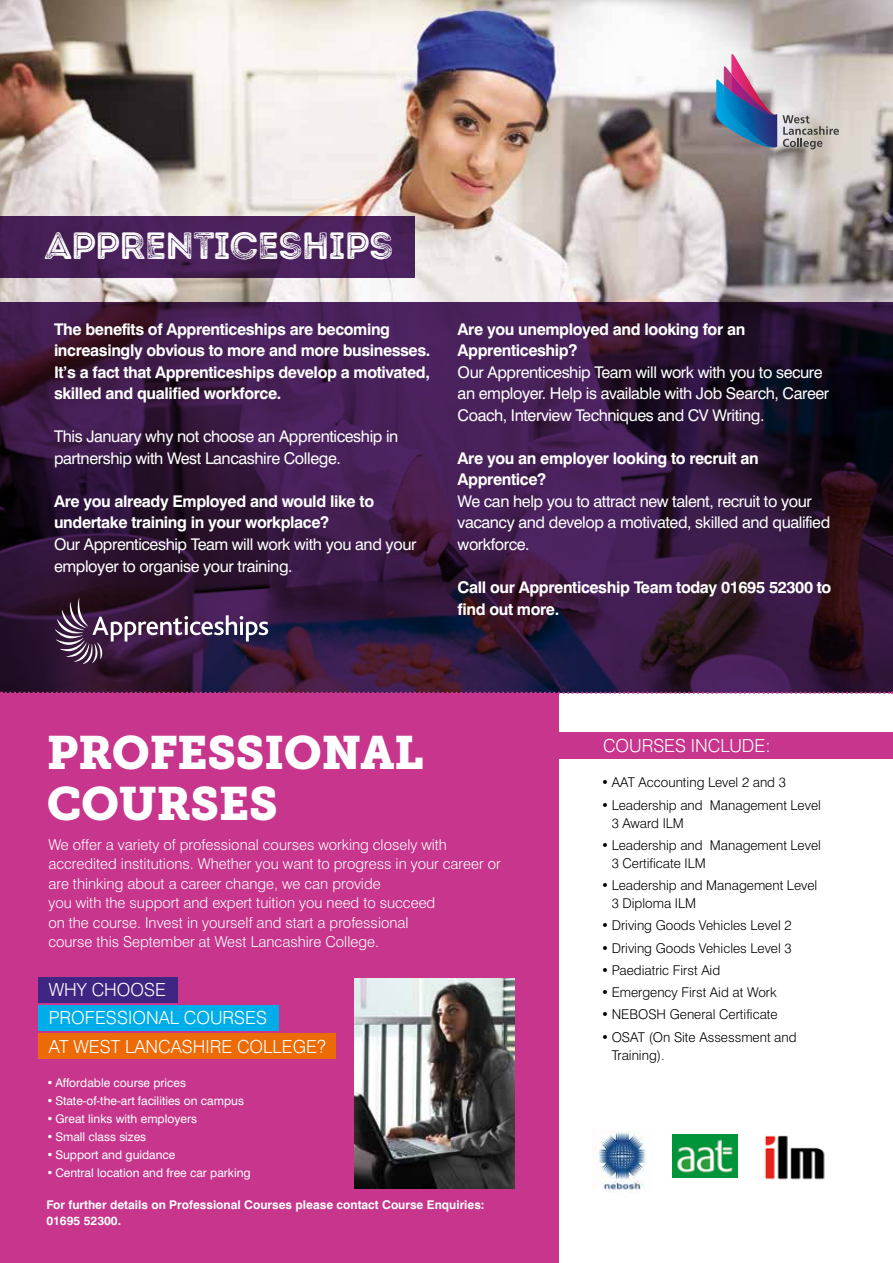
<style>
.page{position:relative;width:893px;height:1263px;background:#fff}
.page>*{position:absolute;margin:0;border:0;box-sizing:border-box;transform-origin:0 0}
.t1{font:46.5px/51px "Museo Slab 900";letter-spacing:-.01em;color:#fff}
.t2{font:37.95px "Intro Rust G Base 2 Line";letter-spacing:-.025em;color:#fff}
.t3{font:300 18px/28.5px "Swiss 721 BT";color:#fff}
.t4{font:16.2px/21.5px "Swiss 721 BT";letter-spacing:-.025em;color:#fff}
.t5{font:700 16.2px/21.5px "Swiss 721 BT";letter-spacing:-.025em;color:#fff}
.t6{font:300 15px/19.5px "Swiss 721 BT";color:#fff}
.t7{font:300 13.5px/18px "Swiss 721 BT";color:#000}
.t8{font:12px "Swiss 721 BT";color:#fff}
.t9{font:700 12px/15.8px "Swiss 721 BT";color:#fff}
</style>
<div class="page">
<div style="left:0;top:692px;width:559px;height:571px;background:#c7368c"></div>
<div style="left:38px;top:1005px;width:241px;height:25px;background:#00ade9"></div>
<div style="left:38px;top:1033px;width:298px;height:26px;background:#ed6b06"></div>
<div style="left:38px;top:977px;width:140px;height:25px;background:#402683"></div>
<div style="left:546px;top:732px;width:347px;height:27px;background:#c7368c"></div>
<img style="left:592px;top:1130px;width:54px;height:62px">
<img style="left:764px;top:1135px;width:61px;height:45px">
<img style="left:673px;top:1134px;width:65px;height:43px">
<img style="left:354px;top:978px;width:161px;height:210px">
<img style="left:0;top:0;width:893px;height:302px">
<svg style="left:0;top:302px;width:893px;height:391px;background:#34173e"></svg>
<svg style="left:0;top:217px;width:415px;height:61px;background:#472058"></svg>
<svg style="left:716px;top:54px;width:123px;height:97px;background:#a4a6b7"></svg>
<svg style="left:1px;top:692px;width:892px;height:2px"></svg>
<svg style="left:55px;top:598px;width:213px;height:66px;background:#4f3557"></svg>
<h2 class="t2" style="left:45px;top:221px;width:350px">APPRENTICESHIPS</h2>
<p class="t5" style="left:54px;top:318px;width:378px">The benefits of Apprenticeships are becoming increasingly obvious to more and more businesses.<br>It’s a fact that Apprenticeships develop a motivated, skilled and qualified workforce.</p>
<p class="t4" style="left:54px;top:426px;width:346px">This January why not choose an Apprenticeship in partnership with West Lancashire College.</p>
<p class="t5" style="left:54px;top:490px;width:322px">Are you already Employed and would like to undertake training in your workplace?</p>
<p class="t4" style="left:54px;top:533px;width:364px">Our Apprenticeship Team will work with you and your employer to organise your training.</p>
<p class="t5" style="left:458px;top:318px;width:289px">Are you unemployed and looking for an<br>Apprenticeship?</p>
<p class="t4" style="left:458px;top:361px;width:373px">Our Apprenticeship Team will work with you to secure an employer. Help is available with Job Search, Career<br>Coach, Interview Techniques and CV Writing.</p>
<p class="t5" style="left:458px;top:447px;width:303px">Are you an employer looking to recruit an<br>Apprentice?</p>
<p class="t4" style="left:458px;top:490px;width:374px">We can help you to attract new talent, recruit to your vacancy and develop a motivated, skilled and qualified workforce.</p>
<p class="t5" style="left:458px;top:576px;width:375px">Call our Apprenticeship Team today 01695 52300 to find out more.</p>
<h1 class="t1" style="left:47px;top:727px;width:378px">PROFESSIONAL<br>COURSES</h1>
<p class="t6" style="left:48px;top:834px;width:454px">We offer a variety of professional courses working closely with accredited institutions. Whether you want to progress in your career or are thinking about a career change, we can provide<br>you with the support and expert tuition you need to succeed<br>on the course. Invest in yourself and start a professional<br>course this September at West Lancashire College.</p>
<p class="t3" style="left:49px;top:975px;width:279px">WHY CHOOSE<br>PROFESSIONAL COURSES<br>AT WEST LANCASHIRE COLLEGE?</p>
<p class="t8" style="left:46px;top:1075px;width:141px">• Affordable course prices</p>
<p class="t8" style="left:46px;top:1093px;width:199px">• State-of-the-art facilities on campus</p>
<p class="t8" style="left:46px;top:1111px;width:152px">• Great links with employers</p>
<p class="t8" style="left:46px;top:1129px;width:101px">• Small class sizes</p>
<p class="t8" style="left:46px;top:1147px;width:131px">• Support and guidance</p>
<p class="t8" style="left:46px;top:1165px;width:206px">• Central location and free car parking</p>
<p class="t9" style="left:46px;top:1197px;width:440px">For further details on Professional Courses please contact Course Enquiries:<br>01695 52300.</p>
<p class="t3" style="left:603px;top:732px;width:169px">COURSES INCLUDE:</p>
<p class="t7" style="left:601px;top:773px;width:186px">• AAT Accounting Level 2 and 3</p>
<p class="t7" style="left:612px;top:796px;width:211px;text-indent:-11px">• Leadership and Management Level<br>3 Award ILM</p>
<p class="t7" style="left:612px;top:836px;width:211px;text-indent:-11px">• Leadership and Management Level<br>3 Certificate ILM</p>
<p class="t7" style="left:612px;top:876px;width:207px;text-indent:-11px">• Leadership and Management Level<br>3 Diploma ILM</p>
<p class="t7" style="left:601px;top:916px;width:192px">• Driving Goods Vehicles Level 2</p>
<p class="t7" style="left:601px;top:939px;width:192px">• Driving Goods Vehicles Level 3</p>
<p class="t7" style="left:601px;top:961px;width:121px">• Paediatric First Aid</p>
<p class="t7" style="left:601px;top:983px;width:177px">• Emergency First Aid at Work</p>
<p class="t7" style="left:601px;top:1005px;width:178px">• NEBOSH General Certificate</p>
<p class="t7" style="left:612px;top:1028px;width:186px;text-indent:-11px">• OSAT (On Site Assessment and<br>Training).</p>
</div>
